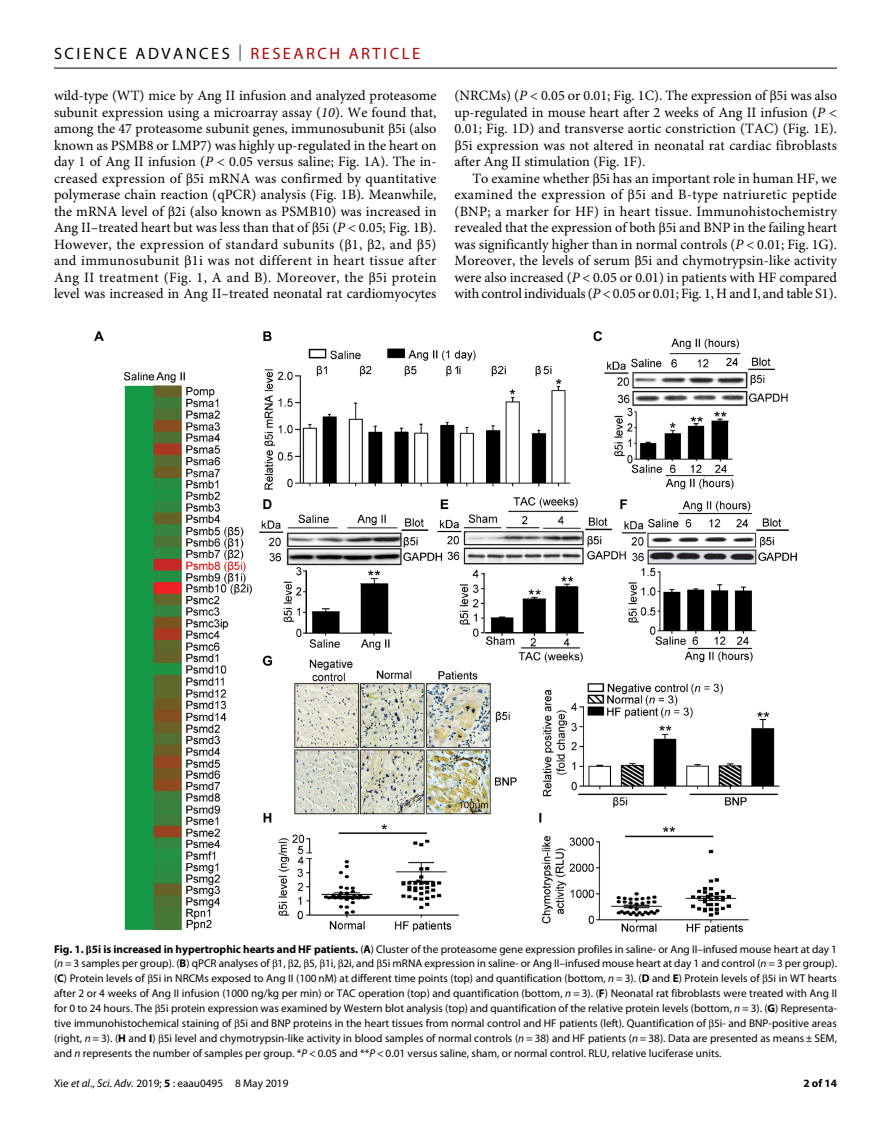
<style>
.page{position:relative;width:891px;height:1134px;background:#fff}
.page>*{position:absolute;margin:0;border:0;box-sizing:border-box;transform-origin:0 0}
.t1{font:16.5px "Myriad Pro";letter-spacing:.15em;color:#000}
.t2{font:14.25px/16.5px "Minion Pro";color:#000;text-align:justify}
.t3{font:14.25px "Minion Pro";letter-spacing:.025em;color:#000}
.t4{font:14.25px "Minion Pro";letter-spacing:.02em;color:#000}
.t5{font:11.25px/15px "Myriad Pro";color:#000;text-align:justify}
.t6{font:700 11.25px "Myriad Pro";color:#000}
.s1{font-weight:300}
.s2{color:#b10508}
.s3{font-style:italic}
.s4{font-weight:700}
</style>
<div class="page">
<hr style="left:54px;top:68px;width:783px;height:1px;background:#000">
<img style="left:94px;top:331px;width:703px;height:603px">
<p class="t1" style="left:54px;top:40px;width:368px">SCIENCE ADVANCES <span class="s1">|</span> <span class="s2">RESEARCH ARTICLE</span></p>
<p class="t2" style="left:54px;top:89px;width:384px">wild-type (WT) mice by Ang II infusion and analyzed proteasome subunit expression using a microarray assay (<span class="s3">10</span>). We found that, among the 47 proteasome subunit genes, immunosubunit 5i (also known as PSMB8 or LMP7) was highly up-regulated in the heart on day 1 of Ang II infusion (<span class="s3">P</span> &lt; 0.05 versus saline; Fig. 1A). The in&shy;creased expression of 5i mRNA was confirmed by quantitative polymerase chain reaction (qPCR) analysis (Fig. 1B). Meanwhile, the mRNA level of 2i (also known as PSMB10) was increased in Ang II–treated heart but was less than that of 5i (<span class="s3">P</span> &lt; 0.05; Fig. 1B).<br>However, the expression of standard subunits ( 1, 2, and 5) and immunosubunit 1i was not different in heart tissue after Ang II treatment (Fig. 1, A and B). Moreover, the 5i protein level was increased in Ang II–treated neonatal rat cardiomyocytes</p>
<p class="t2" style="left:454px;top:89px;width:384px">(NRCMs) (<span class="s3">P</span> &lt; 0.05 or 0.01; Fig. 1C). The expression of 5i was also</p>
<p class="t2" style="left:454px;top:105px;width:384px">up-regulated in mouse heart after 2 weeks of Ang II infusion (<span class="s3">P</span> &lt;</p>
<p class="t2" style="left:454px;top:122px;width:384px">0.01; Fig. 1D) and transverse aortic constriction (TAC) (Fig. 1E).</p>
<p class="t2" style="left:462px;top:138px;width:377px">5i expression was not altered in neonatal rat cardiac fibroblasts</p>
<p class="t2" style="left:454px;top:155px;width:192px">after Ang II stimulation (Fig. 1F).</p>
<p class="t2" style="left:472px;top:171px;width:366px">To examine whether 5i has an important role in human HF, we</p>
<p class="t3" style="left:454px;top:186px;width:384px">examined the expression of 5i and B-type natriuretic peptide</p>
<p class="t4" style="left:454px;top:202px;width:384px">(BNP; a marker for HF) in heart tissue. Immunohistochemistry</p>
<p class="t2" style="left:454px;top:221px;width:384px">revealed that the expression of both 5i and BNP in the failing heart</p>
<p class="t2" style="left:454px;top:237px;width:384px">was significantly higher than in normal controls (<span class="s3">P</span> &lt; 0.01; Fig. 1G).</p>
<p class="t2" style="left:454px;top:254px;width:384px">Moreover, the levels of serum 5i and chymotrypsin-like activity</p>
<p class="t2" style="left:454px;top:270px;width:384px">were also increased (<span class="s3">P</span> &lt; 0.05 or 0.01) in patients with HF compared</p>
<p class="t2" style="left:454px;top:287px;width:384px">with control individuals (<span class="s3">P</span> &lt; 0.05 or 0.01; Fig. 1, H and I, and table S1).</p>
<p class="t5" style="left:54px;top:941px;width:785px"><span class="s4">Fig. 1. 5i is increased in hypertrophic hearts and HF patients.</span> (<span class="s4">A</span>) Cluster of the proteasome gene expression profiles in saline- or Ang II–infused mouse heart at day 1 (<span class="s3">n</span> = 3 samples per group). (<span class="s4">B</span>) qPCR analyses of 1, 2, 5, 1i, 2i, and 5i mRNA expression in saline- or Ang II–infused mouse heart at day 1 and control (<span class="s3">n</span> = 3 per group). (<span class="s4">C</span>) Protein levels of 5i in NRCMs exposed to Ang II (100 nM) at different time points (top) and quantification (bottom, <span class="s3">n</span> = 3). (<span class="s4">D</span> and <span class="s4">E</span>) Protein levels of 5i in WT hearts after 2 or 4 weeks of Ang II infusion (1000 ng/kg per min) or TAC operation (top) and quantification (bottom, <span class="s3">n</span> = 3). (<span class="s4">F</span>) Neonatal rat fibroblasts were treated with Ang II for 0 to 24 hours. The 5i protein expression was examined by Western blot analysis (top) and quantification of the relative protein levels (bottom, <span class="s3">n</span> = 3). (<span class="s4">G</span>) Representa&shy;tive immunohistochemical staining of 5i and BNP proteins in the heart tissues from normal control and HF patients (left). Quantification of 5i- and BNP-positive areas (right, <span class="s3">n</span> = 3). (<span class="s4">H</span> and <span class="s4">I</span>) 5i level and chymotrypsin-like activity in blood samples of normal controls (<span class="s3">n</span> = 38) and HF patients (<span class="s3">n</span> = 38). Data are presented as means ± SEM, and <span class="s3">n</span> represents the number of samples per group. *<span class="s3">P</span> &lt; 0.05 and **<span class="s3">P</span> &lt; 0.01 versus saline, sham, or normal control. RLU, relative luciferase units.</p>
<p class="t5" style="left:54px;top:1076px;width:236px">Xie <span class="s3">et al</span>., <span class="s3">Sci. Adv.</span> 2019; <span class="s4">5</span> : eaau0495 8 May 2019</p>
<p class="t6" style="left:803px;top:1074px;width:35px">2 of 14</p>
</div>
